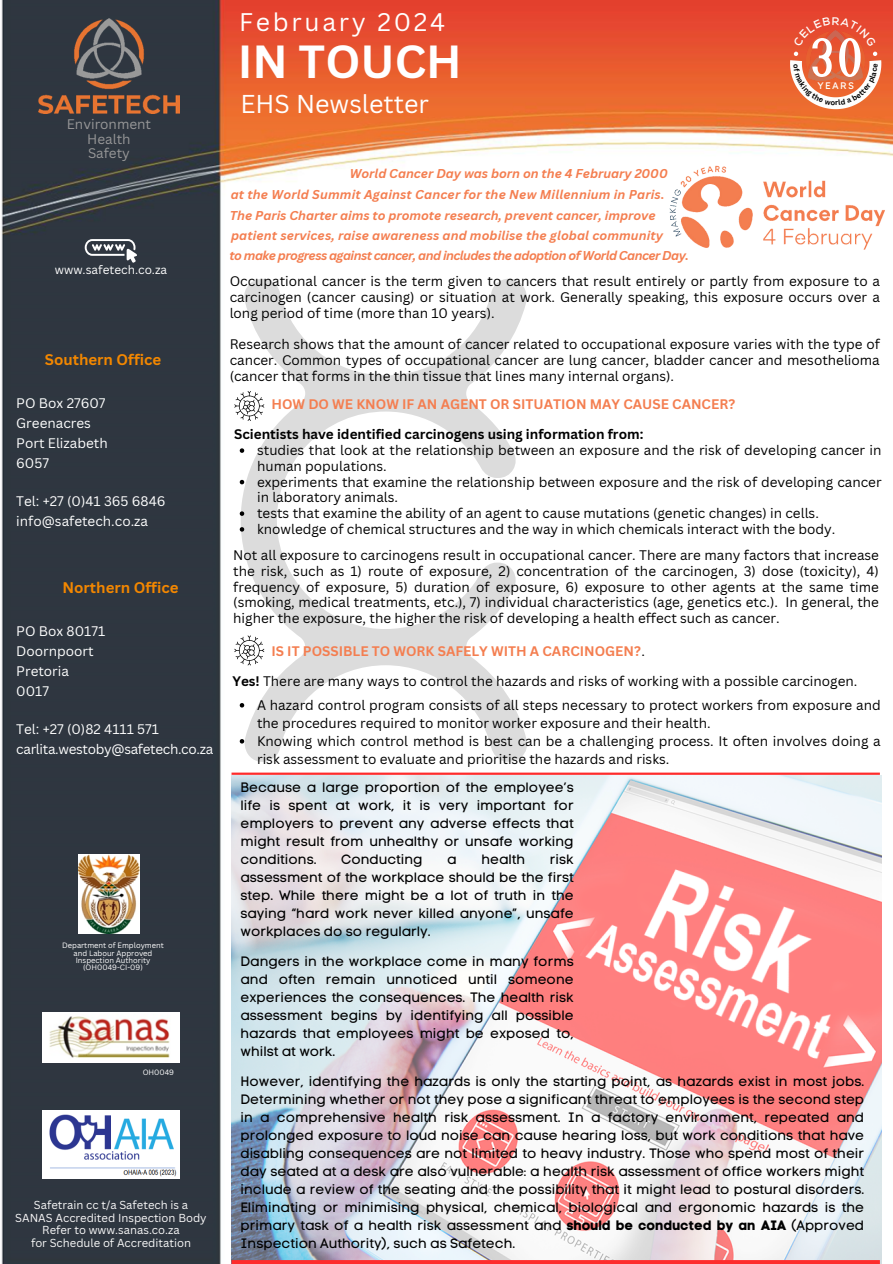
<style>
.page{position:relative;width:893px;height:1264px;background:#fff}
.page>*{position:absolute;margin:0;border:0;box-sizing:border-box;transform-origin:0 0}
.t1{font:53.85px "Bright";color:#fff}
.t2{font:700 45.15px "Canva Sans";color:#fff}
.t3{font:25.05px "Canva Sans";color:#fff}
.t4{font:24.75px "Canva Sans";letter-spacing:.11em;color:#fff}
.t5{font:700 15px "Canva Sans";color:#f38700}
.t6{font:13.5px/15.8px "Canva Sans";color:#000;text-align:justify}
.t7{font:13.5px/18px "Code Pro Normal LC";color:#000;text-align:justify}
.t8{font:13.5px/20px "Canva Sans";color:#fff}
.t9{font:700 13.5px "Canva Sans";color:#f47e50}
.t10{font:700 13.5px "Canva Sans";color:#000}
.t11{font:13.5px/20px "Canva Sans";letter-spacing:-.025em;color:#fff}
.t12{font:13.5px/14.7px "Canva Sans";color:#979798;text-align:center}
.t13{font:italic 700 12.45px/20px "Canva Sans";color:#f47e50}
.t14{font:11.85px "Canva Sans";color:#fff}
.t15{font:11.25px "Canva Sans";color:#f9f9f9}
.t16{font:9.45px "Lexend Deca";letter-spacing:.135em;color:#fff}
.t17{font:7.5px "Canva Sans";color:#fff}
.s1{font-weight:400;color:#000}
.s2{font-weight:700}
.s3{font-family:"Code Pro Bold LC"}
</style>
<div class="page">
<img style="left:1px;top:0;width:891px;height:1263px">
<img style="left:42px;top:1012px;width:137px;height:49px">
<img style="left:78px;top:854px;width:61px;height:80px">
<img style="left:38px;top:18px;width:141px;height:96px">
<svg style="left:85px;top:239px;width:52px;height:24px"></svg>
<img style="left:806px;top:46px;width:58px;height:6px">
<img style="left:42px;top:1110px;width:137px;height:68px">
<img style="left:665px;top:145px;width:224px;height:125px">
<img style="left:231px;top:775px;width:650px;height:488px">
<hr style="left:231px;top:772px;width:648px;height:2px;background:#fe2c2c">
<svg style="left:231px;top:1259px;width:648px;height:4px;background:#f2595b"></svg>
<svg style="left:234px;top:391px;width:7px;height:30px"></svg>
<svg style="left:234px;top:635px;width:7px;height:30px"></svg>
<svg style="left:241px;top:277px;width:287px;height:486px"></svg>
<svg style="left:240px;top:703px;width:4px;height:4px"></svg>
<svg style="left:240px;top:739px;width:4px;height:4px"></svg>
<svg style="left:240px;top:448px;width:4px;height:5px"></svg>
<svg style="left:240px;top:480px;width:4px;height:4px"></svg>
<svg style="left:240px;top:511px;width:4px;height:5px"></svg>
<svg style="left:240px;top:527px;width:4px;height:4px"></svg>
<svg style="left:793px;top:17px;width:83px;height:29px;background:#e44c32"></svg>
<svg style="left:790px;top:52px;width:91px;height:57px"></svg>
<p class="t12" style="left:67px;top:116px;width:86px">Environment<br>Health<br>Safety</p>
<p class="t14" style="left:55px;top:261px;width:114px">www.safetech.co.za</p>
<p class="t5" style="left:45px;top:349px;width:118px">Southern Office</p>
<p class="t8" style="left:16px;top:393px;width:93px">PO Box 27607<br>Greenacres<br>Port Elizabeth<br>6057</p>
<p class="t8" style="left:16px;top:491px;width:151px">Tel: +27 (0)41 365 6846 info@safetech.co.za</p>
<p class="t5" style="left:62px;top:577px;width:117px">Northern Office</p>
<p class="t8" style="left:16px;top:621px;width:90px">PO Box 80171<br>Doornpoort<br>Pretoria<br>0017</p>
<p class="t11" style="left:16px;top:719px;width:198px">Tel: +27 (0)82 4111 571 carlita.westoby@safetech.co.za</p>
<p class="t17" style="left:62px;top:940px;width:103px">Department of Employment</p>
<h6 class="t17" style="left:74px;top:947px;width:80px">and Labour Approved</h6>
<h6 class="t17" style="left:76px;top:954px;width:76px">Inspection Authority</h6>
<h6 class="t17" style="left:83px;top:962px;width:61px">(OH0049-CI-09)</h6>
<p class="t17" style="left:143px;top:1067px;width:33px">OH0049</p>
<p class="t15" style="left:34px;top:1196px;width:156px">Safetrain cc t/a Safetech is a</p>
<p class="t15" style="left:15px;top:1209px;width:193px">SANAS Accredited Inspection Body</p>
<p class="t15" style="left:42px;top:1222px;width:139px">Refer to www.sanas.co.za</p>
<p class="t15" style="left:31px;top:1235px;width:161px">for Schedule of Accreditation</p>
<h3 class="t4" style="left:239px;top:4px;width:207px">February 2024</h3>
<h2 class="t2" style="left:238px;top:30px;width:225px">IN TOUCH</h2>
<h3 class="t3" style="left:240px;top:86px;width:190px">EHS Newsletter</h3>
<p class="t13" style="left:350px;top:164px;width:319px">World Cancer Day was born on the 4 February 2000</p>
<p class="t13" style="left:229px;top:205px;width:461px">The Paris Charter aims to promote research, prevent cancer, improve patient services, raise awareness and mobilise the global community<br>to make progress against cancer, and includes the adoption of World Cancer Day.</p>
<p class="t13" style="left:231px;top:184px;width:435px">at the World Summit Against Cancer for the New Millennium in Paris.</p>
<p class="t1" style="left:809px;top:23px;width:55px">30</p>
<p class="t16" style="left:817px;top:79px;width:38px">YEARS</p>
<p class="t6" style="left:230px;top:273px;width:651px">Occupational cancer is the term given to cancers that result entirely or partly from exposure to a carcinogen (cancer causing) or situation at work. Generally speaking, this exposure occurs over a long period of time (more than 10 years).</p>
<p class="t6" style="left:230px;top:336px;width:651px">Research shows that the amount of cancer related to occupational exposure varies with the type of cancer. Common types of occupational cancer are lung cancer, bladder cancer and mesothelioma (cancer that forms in the thin tissue that lines many internal organs).</p>
<p class="t9" style="left:271px;top:394px;width:465px">HOW DO WE KNOW IF AN AGENT OR SITUATION MAY CAUSE CANCER?</p>
<p class="t10" style="left:234px;top:425px;width:411px">Scientists have identified carcinogens using information from:</p>
<p class="t6" style="left:257px;top:442px;width:626px;text-align:left">studies that look at the relationship between an exposure and the risk of developing cancer in human populations.<br>experiments that examine the relationship between exposure and the risk of developing cancer in laboratory animals.<br>tests that examine the ability of an agent to cause mutations (genetic changes) in cells. knowledge of chemical structures and the way in which chemicals interact with the body.</p>
<p class="t6" style="left:233px;top:547px;width:647px">Not all exposure to carcinogens result in occupational cancer. There are many factors that increase the risk, such as 1) route of exposure, 2) concentration of the carcinogen, 3) dose (toxicity), 4) frequency of exposure, 5) duration of exposure, 6) exposure to other agents at the same time (smoking, medical treatments, etc.), 7) individual characteristics (age, genetics etc.). In general, the higher the exposure, the higher the risk of developing a health effect such as cancer.</p>
<p class="t9" style="left:271px;top:641px;width:375px">IS IT POSSIBLE TO WORK SAFELY WITH A CARCINOGEN?<span class="s1">.</span></p>
<p class="t6" style="left:257px;top:668px;width:625px;line-height:23.9px;text-indent:-25px"><span class="s2">Yes!</span> There are many ways to control the hazards and risks of working with a possible carcinogen.<br>A hazard control program consists of all steps necessary to protect workers from exposure and</p>
<p class="t6" style="left:257px;top:713px;width:625px;line-height:18px;text-align:left">the procedures required to monitor worker exposure and their health.<br>Knowing which control method is best can be a challenging process. It often involves doing a risk assessment to evaluate and prioritise the hazards and risks.</p>
<p class="t7" style="left:240px;top:778px;width:335px">Because a large proportion of the employee’s life is spent at work, it is very important for employers to prevent any adverse effects that might result from unhealthy or unsafe working conditions.</p>
<p class="t7" style="left:240px;top:850px;width:335px;text-indent:309px">risk assessment of the workplace should be the first step. While there might be a lot of truth in the saying “hard work never killed anyone”, unsafe workplaces do so regularly.</p>
<p class="t7" style="left:240px;top:952px;width:335px">Dangers in the workplace come in many forms and often remain unnoticed until someone experiences the consequences. The health risk assessment begins by identifying all possible hazards that employees might be exposed to, whilst at work.</p>
<p class="t7" style="left:240px;top:1071px;width:625px">However, identifying the hazards is only the starting point, as hazards exist in most jobs.<br>Determining whether or not they pose a significant threat to employees is the second step in a comprehensive health risk assessment. In a factory environment, repeated and prolonged exposure to loud noise can cause hearing loss, but work conditions that have disabling consequences are not limited to heavy industry. Those who spend most of their day seated at a desk are also vulnerable: a health risk assessment of office workers might include a review of the seating and the possibility that it might lead to postural disorders.<br>Eliminating or minimising physical, chemical, biological and ergonomic hazards is the primary task of a health risk assessment and <span class="s3">should be conducted by an AIA</span> (Approved Inspection Authority), such as Safetech.</p>
<p class="t7" style="left:341px;top:850px;width:83px">Conducting</p>
<p class="t7" style="left:447px;top:850px;width:11px">a</p>
<p class="t7" style="left:481px;top:850px;width:45px">health</p>
</div>
